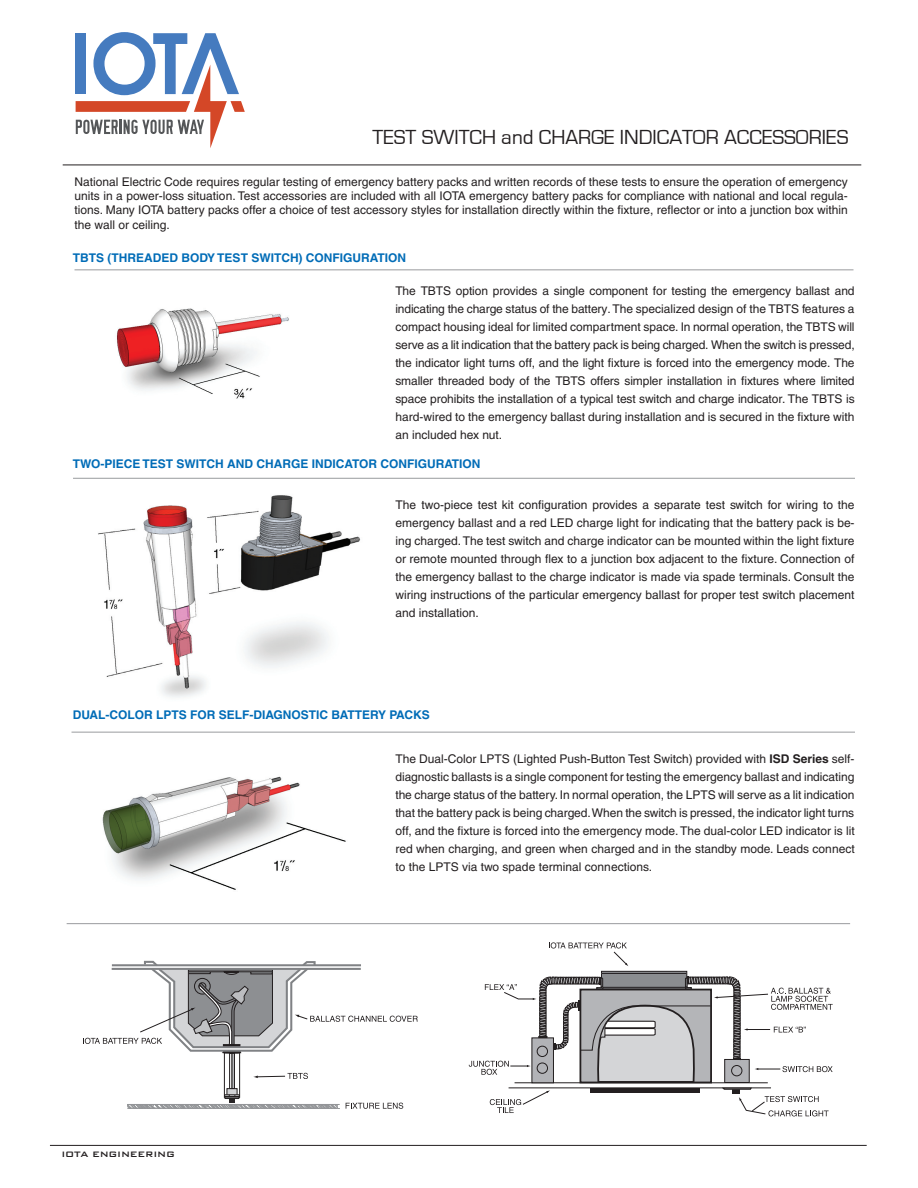
<style>
.page{position:relative;width:918px;height:1188px;background:#fff}
.page>*{position:absolute;margin:0;border:0;box-sizing:border-box;transform-origin:0 0}
.Body_text{font:21px "Eurostile";color:#231f20}
.Body_text-2{font:12px/18px "Helvetica";color:#231f20;text-align:justify}
.Body_text-3{font:700 12px "Helvetica";color:#006cb7}
.Body_text-4{font:500 10.5px "Bank Gothic BT";letter-spacing:-.025em;color:#231f20}
.s1{font-weight:700}
</style>
<div class="page">
<hr style="left:50px;top:1145px;width:817px;height:1px;background:#231f20">
<hr style="left:63px;top:165px;width:798px;height:1px;background:#231f20">
<svg style="left:76px;top:32px;width:169px;height:116px"></svg>
<img style="left:80px;top:776px;width:318px;height:149px">
<img style="left:98px;top:495px;width:263px;height:203px">
<img style="left:117px;top:308px;width:172px;height:91px">
<hr style="left:75px;top:269px;width:779px;height:1px;background:#999b9e">
<hr style="left:73px;top:478px;width:782px;height:1px;background:#999b9e">
<hr style="left:72px;top:732px;width:783px;height:1px;background:#999b9e">
<hr style="left:67px;top:923px;width:783px;height:1px;background:#999b9e">
<svg style="left:83px;top:960px;width:335px;height:149px"></svg>
<svg style="left:469px;top:942px;width:364px;height:174px"></svg>
<p class="Body_text" style="left:373px;top:125px;width:477px">TEST SWITCH and CHARGE INDICATOR ACCESSORIES</p>
<p class="Body_text-2" style="left:75px;top:174px;width:775px;line-height:14.4px">National Electric Code requires regular testing of emergency battery packs and written records of these tests to ensure the operation of emergency units in a power-loss situation. Test accessories are included with all IOTA emergency battery packs for compliance with national and local regula&shy;tions. Many IOTA battery packs offer a choice of test accessory styles for installation directly within the fixture, reflector or into a junction box within the wall or ceiling.</p>
<p class="Body_text-3" style="left:73px;top:250px;width:335px">TBTS (THREADED BODY TEST SWITCH) CONFIGURATION</p>
<p class="Body_text-2" style="left:395px;top:281px;width:461px">The TBTS option provides a single component for testing the emergency ballast and indicating the charge status of the battery. The specialized design of the TBTS features a compact housing ideal for limited compartment space. In normal operation, the TBTS will serve as a lit indication that the battery pack is being charged. When the switch is pressed, the indicator light turns off, and the light fixture is forced into the emergency mode. The smaller threaded body of the TBTS offers simpler installation in fixtures where limited space prohibits the installation of a typical test switch and charge indicator. The TBTS is hard-wired to the emergency ballast during installation and is secured in the fixture with an included hex nut.</p>
<p class="Body_text-3" style="left:73px;top:457px;width:409px">TWO-PIECE TEST SWITCH AND CHARGE INDICATOR CONFIGURATION</p>
<p class="Body_text-2" style="left:395px;top:495px;width:461px">The two-piece test kit configuration provides a separate test switch for wiring to the emergency ballast and a red LED charge light for indicating that the battery pack is be&shy;ing charged. The test switch and charge indicator can be mounted within the light fixture or remote mounted through flex to a junction box adjacent to the fixture. Connection of the emergency ballast to the charge indicator is made via spade terminals. Consult the wiring instructions of the particular emergency ballast for proper test switch placement and installation.</p>
<p class="Body_text-3" style="left:73px;top:708px;width:359px">DUAL-COLOR LPTS FOR SELF-DIAGNOSTIC BATTERY PACKS</p>
<p class="Body_text-4" style="left:61px;top:1148px;width:115px">IOTA ENGINEERING</p>
<p class="Body_text-2" style="left:395px;top:750px;width:461px">The Dual-Color LPTS (Lighted Push-Button Test Switch) provided with <span class="s1">ISD Series</span> self&shy;diagnostic ballasts is a single component for testing the emergency ballast and indicating the charge status of the battery. In normal operation, the LPTS will serve as a lit indication that the battery pack is being charged. When the switch is pressed, the indicator light turns off, and the fixture is forced into the emergency mode. The dual-color LED indicator is lit red when charging, and green when charged and in the standby mode. Leads connect to the LPTS via two spade terminal connections.</p>
</div>
